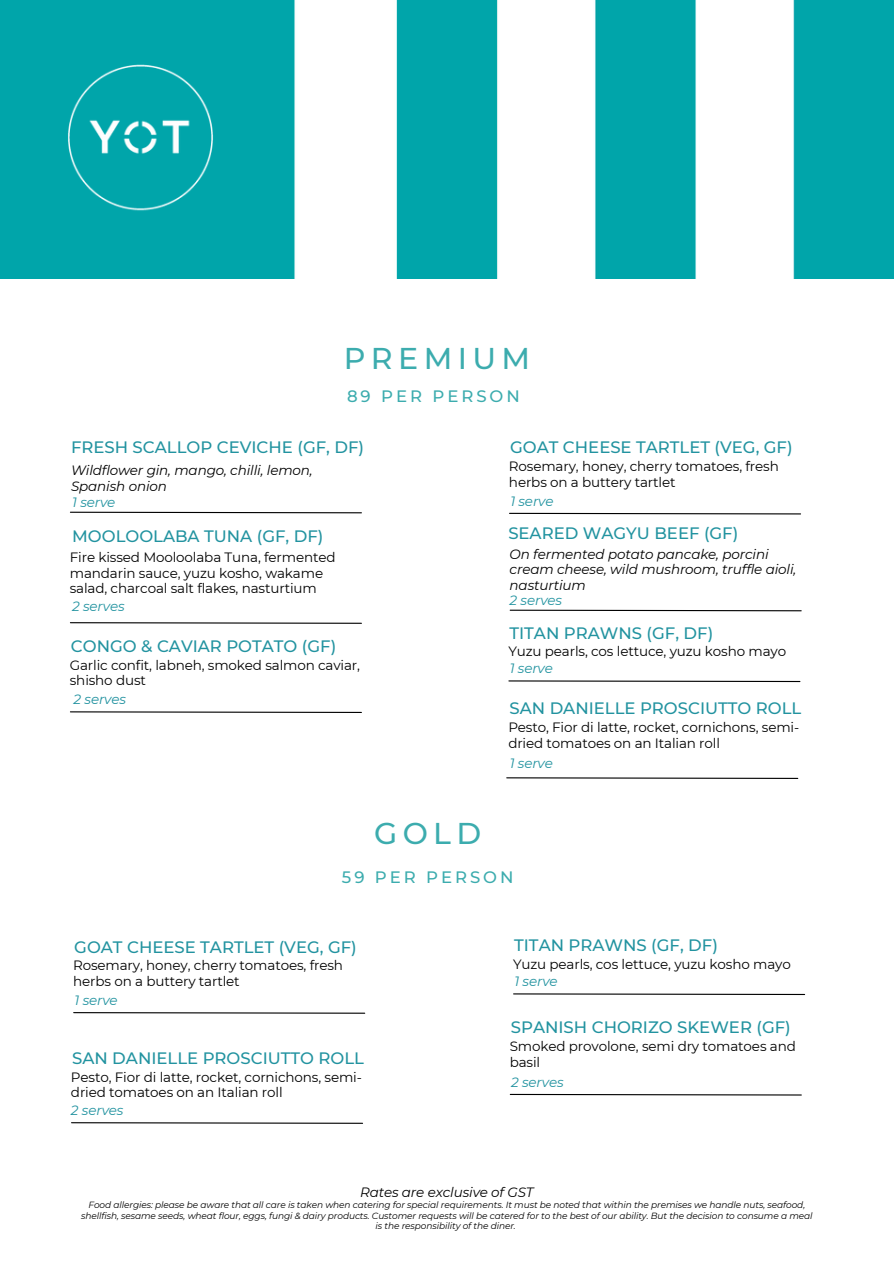
<style>
.page{position:relative;width:894px;height:1264px;background:#fff}
.page>*{position:absolute;margin:0;border:0;box-sizing:border-box;transform-origin:0 0}
.t1{font:500 30px "Montserrat";letter-spacing:.18em;color:#3cacae}
.t2{font:500 16.5px "Montserrat";color:#2293a0}
.t3{font:500 16.5px "Montserrat";letter-spacing:.18em;color:#3cacae}
.t4{font:13.5px/15.8px "Montserrat";letter-spacing:-.01em;color:#000}
.t5{font:italic 13.5px/15.8px "Montserrat";letter-spacing:-.01em;color:#000}
.t6{font:italic 13.5px "Montserrat";letter-spacing:-.01em;color:#2293a0}
.t7{font:italic 13.5px "Montserrat";letter-spacing:-.01em;color:#20919f}
.t8{font:italic 9px/10.5px "Montserrat";letter-spacing:-.01em;color:#000;text-align:center}
.s1{color:#20919f}
</style>
<div class="page">
<img style="left:0;top:0;width:893px;height:278px">
<img style="left:57px;top:61px;width:169px;height:151px">
<svg style="left:73px;top:1012px;width:293px;height:2px"></svg>
<svg style="left:71px;top:1122px;width:292px;height:2px"></svg>
<svg style="left:513px;top:993px;width:292px;height:2px"></svg>
<svg style="left:509px;top:1093px;width:293px;height:3px"></svg>
<svg style="left:70px;top:511px;width:292px;height:3px"></svg>
<svg style="left:70px;top:622px;width:292px;height:2px"></svg>
<svg style="left:509px;top:512px;width:292px;height:3px"></svg>
<svg style="left:509px;top:609px;width:293px;height:3px"></svg>
<svg style="left:70px;top:711px;width:292px;height:2px"></svg>
<svg style="left:508px;top:680px;width:292px;height:2px"></svg>
<svg style="left:506px;top:777px;width:292px;height:2px"></svg>
<h2 class="t1" style="left:344px;top:339px;width:188px">PREMIUM</h2>
<h3 class="t3" style="left:347px;top:385px;width:174px">89 PER PERSON</h3>
<h3 class="t2" style="left:71px;top:437px;width:294px">FRESH SCALLOP CEVICHE (GF, DF)</h3>
<h3 class="t5" style="left:71px;top:462px;width:243px">Wildflower gin, mango, chilli, lemon,<br>Spanish onion</h3>
<h2 class="t2" style="left:72px;top:526px;width:253px">MOOLOOLABA TUNA (GF, DF)</h2>
<h3 class="t4" style="left:70px;top:549px;width:267px">Fire kissed Mooloolaba Tuna, fermented mandarin sauce, yuzu kosho, wakame salad, charcoal salt flakes, nasturtium</h3>
<h3 class="t6" style="left:72px;top:493px;width:45px">1 serve</h3>
<h2 class="t6" style="left:72px;top:598px;width:54px">2 serves</h2>
<h2 class="t2" style="left:71px;top:636px;width:267px">CONGO &amp; CAVIAR POTATO (GF)</h2>
<h3 class="t4" style="left:70px;top:656px;width:292px">Garlic confit, labneh, smoked salmon caviar, shisho dust</h3>
<h3 class="t7" style="left:74px;top:690px;width:54px">2 serves</h3>
<h3 class="t2" style="left:510px;top:437px;width:284px">GOAT CHEESE TARTLET (VEG, GF)</h3>
<h2 class="t4" style="left:509px;top:458px;width:271px">Rosemary, honey, cherry tomatoes, fresh herbs on a buttery tartlet</h2>
<h3 class="t6" style="left:510px;top:493px;width:45px">1 serve</h3>
<h3 class="t2" style="left:508px;top:522px;width:231px">SEARED WAGYU BEEF (GF)</h3>
<h1 class="t5" style="left:509px;top:546px;width:288px">On fermented potato pancake, porcini cream cheese, wild mushroom, truffle aioli, nasturtium</h1>
<h2 class="t6" style="left:509px;top:592px;width:54px">2 serves</h2>
<h3 class="t2" style="left:509px;top:622px;width:205px">TITAN PRAWNS (GF, DF)</h3>
<h2 class="t4" style="left:508px;top:643px;width:279px">Yuzu pearls, cos lettuce, yuzu kosho mayo</h2>
<h3 class="t6" style="left:509px;top:660px;width:45px">1 serve</h3>
<h3 class="t2" style="left:509px;top:698px;width:293px">SAN DANIELLE PROSCIUTTO ROLL</h3>
<h2 class="t4" style="left:508px;top:719px;width:292px">Pesto, Fior di latte, rocket, cornichons, semi&shy;dried tomatoes on an Italian roll</h2>
<h3 class="t6" style="left:509px;top:754px;width:45px">1 serve</h3>
<p class="t1" style="left:374px;top:814px;width:109px">GOLD</p>
<h1 class="t3" style="left:342px;top:866px;width:173px">59 PER PERSON</h1>
<h2 class="t2" style="left:74px;top:936px;width:284px">GOAT CHEESE TARTLET (VEG, GF)</h2>
<h3 class="t4" style="left:73px;top:957px;width:271px">Rosemary, honey, cherry tomatoes, fresh herbs on a buttery tartlet</h3>
<h3 class="t6" style="left:74px;top:992px;width:45px">1 serve</h3>
<h2 class="t2" style="left:72px;top:1047px;width:293px">SAN DANIELLE PROSCIUTTO ROLL</h2>
<h3 class="t4" style="left:71px;top:1068px;width:292px">Pesto, Fior di latte, rocket, cornichons, semi&shy;dried tomatoes on an Italian roll</h3>
<h3 class="t6" style="left:71px;top:1102px;width:54px"><span class="s1">2</span> serves</h3>
<h3 class="t2" style="left:514px;top:935px;width:205px">TITAN PRAWNS (GF, DF)</h3>
<h2 class="t4" style="left:513px;top:956px;width:279px">Yuzu pearls, cos lettuce, yuzu kosho mayo</h2>
<h3 class="t6" style="left:514px;top:973px;width:45px">1 serve</h3>
<h3 class="t2" style="left:510px;top:1017px;width:281px">SPANISH CHORIZO SKEWER (GF)</h3>
<h2 class="t4" style="left:509px;top:1038px;width:287px">Smoked provolone, semi dry tomatoes and basil</h2>
<h3 class="t6" style="left:511px;top:1073px;width:54px"><span class="s1">2</span> serves</h3>
<p class="t5" style="left:360px;top:1184px;width:175px">Rates are exclusive of GST</p>
<p class="t8" style="left:81px;top:1199px;width:732px">Food allergies: please be aware that all care is taken when catering for special requirements. It must be noted that within the premises we handle nuts, seafood, shellfish, sesame seeds, wheat flour, eggs, fungi &amp; dairy products. Customer requests will be catered for to the best of our ability. But the decision to consume a meal is the responsibility of the diner.</p>
</div>
